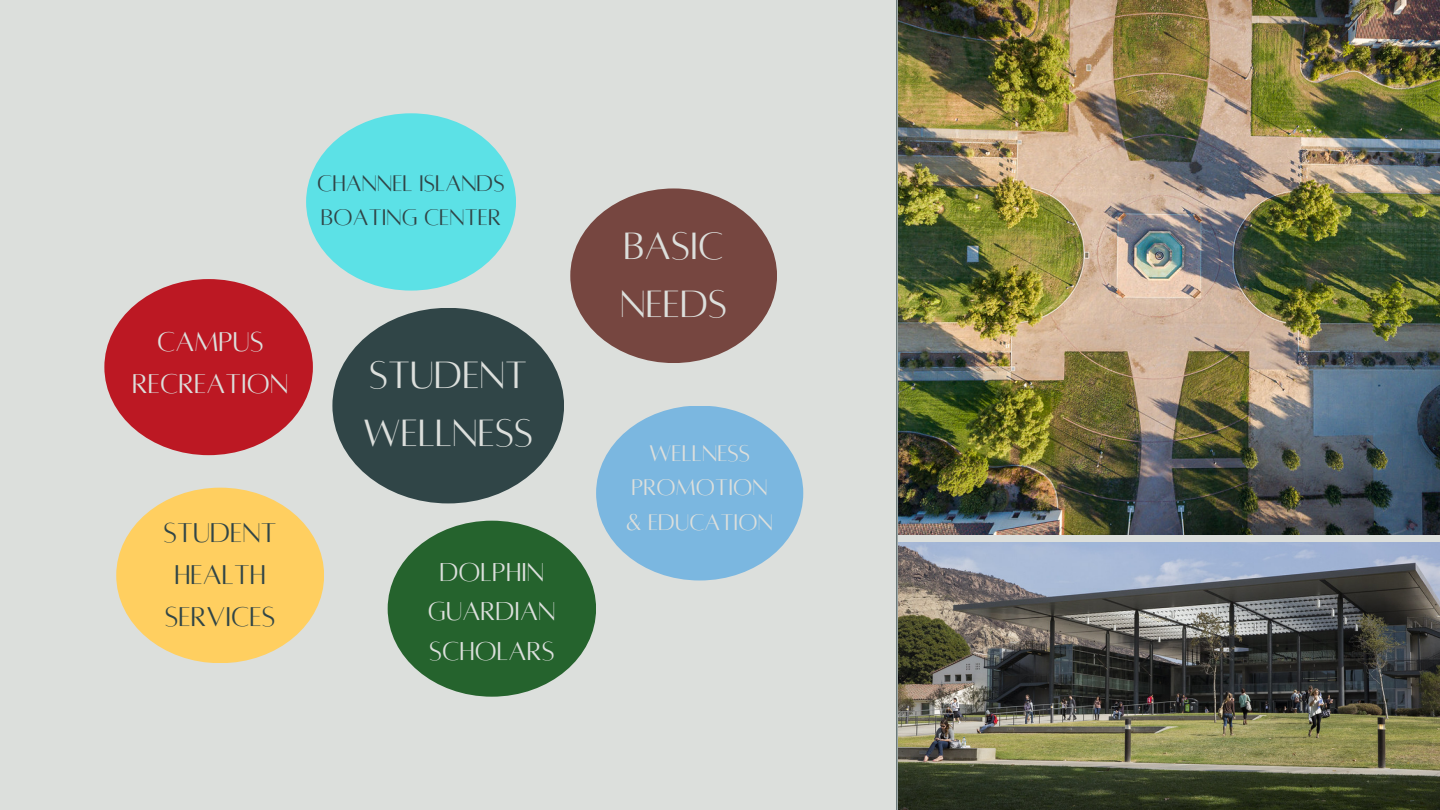
<style>
.page{position:relative;width:1440px;height:810px;background:#dcdfdc}
.page>*{position:absolute;margin:0;border:0;box-sizing:border-box;transform-origin:0 0}
.t1{font:42px/58.5px "Alta regular";color:#dcdfdc}
.t2{font:30px/42px "Alta regular";color:#304547;text-align:center}
.t3{font:30px/42px "Alta regular";color:#dcdfdc;text-align:center}
.t4{font:28.6px/39.5px "Alta regular";color:#dcdfdc;text-align:center}
.t5{font:25px/34.5px "Alta regular";color:#304547}
.t6{font:25px/34.5px "Alta regular";color:#dcdfdc;text-align:center}
</style>
<div class="page">
<hr style="left:896px;top:0;width:1px;height:810px;background:#304547">
<img style="left:898px;top:0;width:542px;height:535px">
<img style="left:898px;top:542px;width:542px;height:268px">
<div style="left:332px;top:308px;width:232px;height:195px;background:#304547;border-radius:50%"></div>
<div style="left:570px;top:188px;width:207px;height:175px;background:#764640;border-radius:50%"></div>
<div style="left:596px;top:406px;width:207px;height:175px;background:#7bb7e0;border-radius:50%"></div>
<div style="left:388px;top:521px;width:208px;height:176px;background:#25632d;border-radius:50%"></div>
<div style="left:116px;top:488px;width:208px;height:175px;background:#ffcf60;border-radius:50%"></div>
<div style="left:104px;top:279px;width:209px;height:176px;background:#bc1823;border-radius:50%"></div>
<div style="left:306px;top:113px;width:210px;height:178px;background:#5ce1e6;border-radius:50%"></div>
<h1 class="t5" style="left:317px;top:166px;width:189px">CHANNEL ISLANDS<br>BOATING CENTER</h1>
<h2 class="t3" style="left:132px;top:321px;width:158px">CAMPUS<br>RECREATION</h2>
<h2 class="t2" style="left:164px;top:512px;width:115px">STUDENT<br>HEALTH<br>SERVICES</h2>
<p class="t1" style="left:363px;top:346px;width:172px">STUDENT<br>WELLNESS</p>
<p class="t4" style="left:428px;top:552px;width:129px">DOLPHIN<br>GUARDIAN<br>SCHOLARS</p>
<h2 class="t1" style="left:620px;top:217px;width:109px">BASIC<br>NEEDS</h2>
<h1 class="t6" style="left:632px;top:436px;width:138px">WELLNESS<br>PROMOTION</h1>
<p class="t6" style="left:626px;top:505px;width:148px">&amp; EDUCATION</p>
</div>
